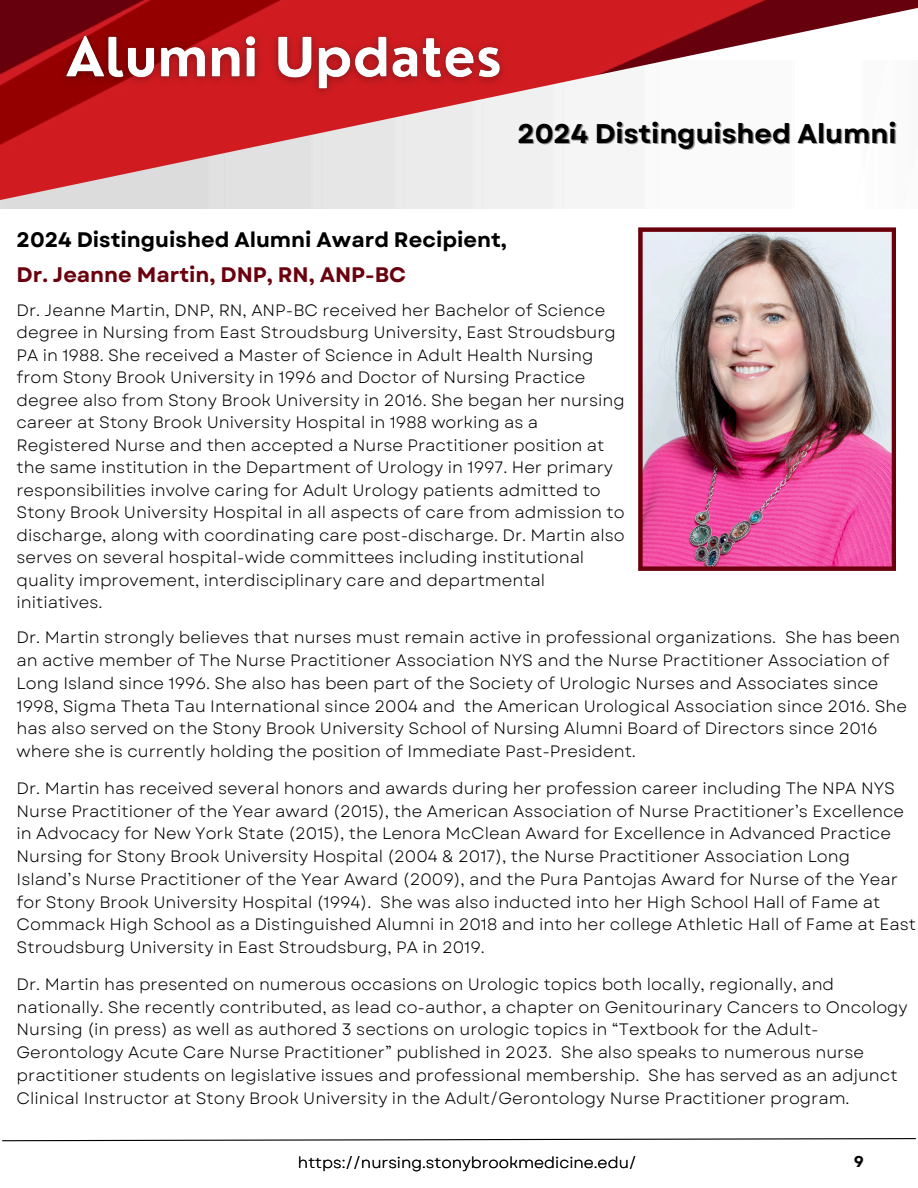
<style>
.page{position:relative;width:918px;height:1188px;background:#fff}
.page>*{position:absolute;margin:0;border:0;box-sizing:border-box;transform-origin:0 0}
.t1{font:700 27px "Garet";color:#000}
.t2{font:700 21px "Garet";color:#000}
.t3{font:700 21px "Garet";color:#6b000d}
.t4{font:16.5px/22.8px "Garet";color:#000}
.t5{font:15.6px "Garet";color:#000}
.t6{font:700 15.6px "Garet";color:#000}
</style>
<div class="page">
<img style="left:0;top:0;width:918px;height:208px">
<img style="left:638px;top:227px;width:258px;height:344px">
<svg style="left:2px;top:1138px;width:914px;height:4px"></svg>
<img style="left:51px;top:23px;width:463px;height:81px">
<p class="t1" style="left:517px;top:114px;width:381px">2024 Distinguished Alumni</p>
<h3 class="t2" style="left:17px;top:224px;width:492px">2024 Distinguished Alumni Award Recipient,</h3>
<h3 class="t3" style="left:17px;top:259px;width:391px">Dr. Jeanne Martin, DNP, RN, ANP-BC</h3>
<h2 class="t4" style="left:17px;top:299px;width:610px">Dr. Jeanne Martin, DNP, RN, ANP-BC received her Bachelor of Science degree in Nursing from East Stroudsburg University, East Stroudsburg PA in 1988. She received a Master of Science in Adult Health Nursing from Stony Brook University in 1996 and Doctor of Nursing Practice degree also from Stony Brook University in 2016. She began her nursing career at Stony Brook University Hospital in 1988 working as a Registered Nurse and then accepted a Nurse Practitioner position at the same institution in the Department of Urology in 1997. Her primary responsibilities involve caring for Adult Urology patients admitted to Stony Brook University Hospital in all aspects of care from admission to discharge, along with coordinating care post-discharge. Dr. Martin also serves on several hospital-wide committees including institutional quality improvement, interdisciplinary care and departmental initiatives.</h2>
<p class="t4" style="left:17px;top:626px;width:892px">Dr. Martin strongly believes that nurses must remain active in professional organizations. She has been an active member of The Nurse Practitioner Association NYS and the Nurse Practitioner Association of Long Island since 1996. She also has been part of the Society of Urologic Nurses and Associates since 1998, Sigma Theta Tau International since 2004 and the American Urological Association since 2016. She has also served on the Stony Brook University School of Nursing Alumni Board of Directors since 2016 where she is currently holding the position of Immediate Past-President.</p>
<p class="t4" style="left:17px;top:777px;width:901px">Dr. Martin has received several honors and awards during her profession career including The NPA NYS Nurse Practitioner of the Year award (2015), the American Association of Nurse Practitioner’s Excellence in Advocacy for New York State (2015), the Lenora McClean Award for Excellence in Advanced Practice Nursing for Stony Brook University Hospital (2004 &amp; 2017), the Nurse Practitioner Association Long Island’s Nurse Practitioner of the Year Award (2009), and the Pura Pantojas Award for Nurse of the Year for Stony Brook University Hospital (1994). She was also inducted into her High School Hall of Fame at Commack High School as a Distinguished Alumni in 2018 and into her college Athletic Hall of Fame at East Stroudsburg University in East Stroudsburg, PA in 2019.</p>
<p class="t4" style="left:17px;top:973px;width:893px">Dr. Martin has presented on numerous occasions on Urologic topics both locally, regionally, and nationally. She recently contributed, as lead co-author, a chapter on Genitourinary Cancers to Oncology Nursing (in press) as well as authored 3 sections on urologic topics in “Textbook for the Adult-Gerontology Acute Care Nurse Practitioner” published in 2023. She also speaks to numerous nurse practitioner students on legislative issues and professional membership. She has served as an adjunct Clinical Instructor at Stony Brook University in the Adult/Gerontology Nurse Practitioner program.</p>
<p class="t5" style="left:298px;top:1151px;width:340px">https://nursing.stonybrookmedicine.edu/</p>
<p class="t6" style="left:854px;top:1150px;width:12px">9</p>
</div>
